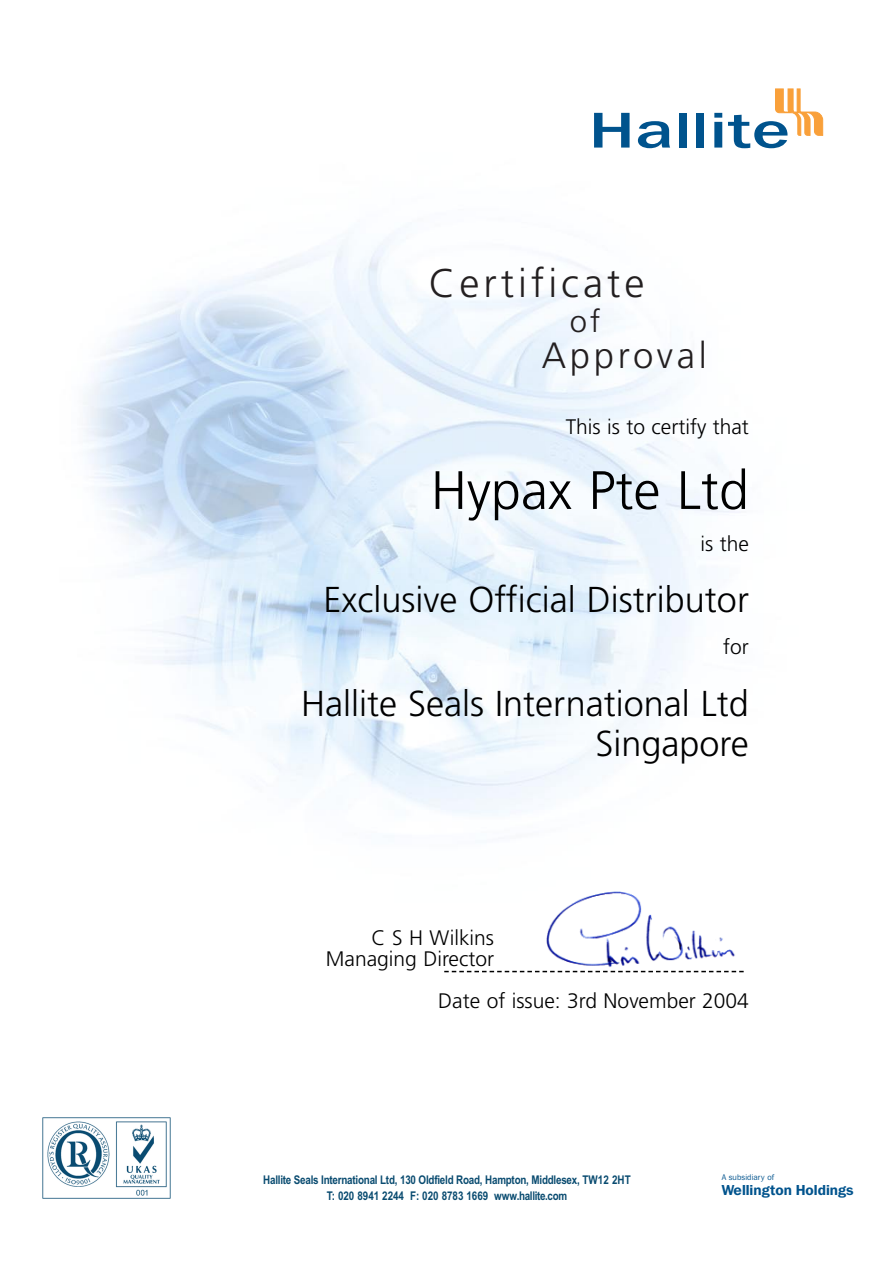
<style>
.page{position:relative;width:893px;height:1263px;background:#fff}
.page>*{position:absolute;margin:0;border:0;box-sizing:border-box;transform-origin:0 0}
.t1{font:300 54px "Frutiger";color:#000}
.t2{font:300 40.05px "Frutiger";letter-spacing:.1em;color:#231f20}
.t3{font:300 36.6px "Frutiger";letter-spacing:.1em;color:#231f20}
.t4{font:300 36px/40.5px "Frutiger";color:#000;text-align:right}
.t5{font:300 31.05px "Frutiger";color:#231f20}
.t6{font:300 21px/21px "Frutiger";color:#000;text-align:right}
.t7{font:600 14.4px "Franklin Gothic IT Cby BT";color:#00538d}
.t8{font:12px/15.8px "Arial Narrow";letter-spacing:-.02em;color:#094b70;text-align:center}
.t9{font:8.1px "Franklin Gothic IT Cby BT";letter-spacing:.01em;color:#00538d}
</style>
<div class="page">
<img style="left:83px;top:237px;width:661px;height:736px">
<img style="left:42px;top:1118px;width:128px;height:80px">
<svg style="left:594px;top:113px;width:35px;height:35px"></svg>
<svg style="left:638px;top:121px;width:32px;height:27px"></svg>
<div style="left:678px;top:113px;width:8px;height:35px;background:#00538d"></div>
<div style="left:696px;top:113px;width:8px;height:35px;background:#00538d"></div>
<svg style="left:714px;top:113px;width:8px;height:35px"></svg>
<svg style="left:728px;top:89px;width:95px;height:59px"></svg>
<svg style="left:444px;top:971px;width:299px;height:1px"></svg>
<img style="left:538px;top:888px;width:206px;height:81px">
<h2 class="t2" style="left:428px;top:267px;width:217px">Certificate</h2>
<h3 class="t5" style="left:569px;top:309px;width:32px">of</h3>
<h3 class="t3" style="left:542px;top:340px;width:166px">Approval</h3>
<h3 class="t6" style="left:565px;top:418px;width:185px">This is to certify that</h3>
<h1 class="t1" style="left:431px;top:468px;width:319px">Hypax Pte Ltd</h1>
<h3 class="t6" style="left:700px;top:535px;width:50px">is the</h3>
<h3 class="t4" style="left:323px;top:582px;width:427px">Exclusive Official Distributor</h3>
<h3 class="t6" style="left:723px;top:638px;width:27px">for</h3>
<h3 class="t4" style="left:301px;top:686px;width:449px">Hallite Seals International Ltd<br>Singapore</h3>
<h3 class="t6" style="left:326px;top:929px;width:170px">C S H Wilkins<br>Managing Director</h3>
<h3 class="t6" style="left:438px;top:992px;width:312px">Date of issue: 3rd November 2004</h3>
<p class="t8" style="left:263px;top:1173px;width:369px">Hallite Seals International Ltd, 130 Oldfield Road, Hampton, Middlesex, TW12 2HT<br>T: 020 8941 2244 F: 020 8783 1669 www.hallite.com</p>
<p class="t9" style="left:721px;top:1175px;width:54px">A subsidiary of</p>
<p class="t7" style="left:721px;top:1186px;width:133px">Wellington Holdings</p>
</div>
